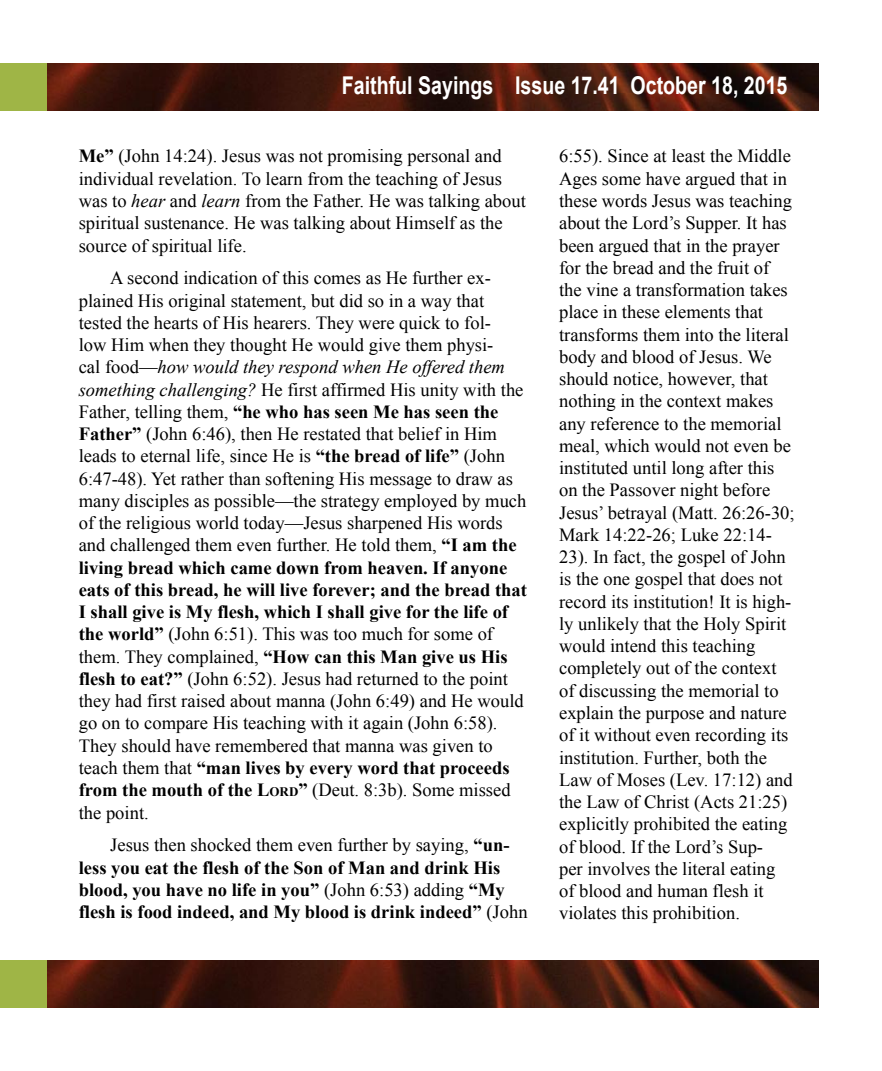
<style>
.page{position:relative;width:882px;height:1071px;background:#fff}
.page>*{position:absolute;margin:0;border:0;box-sizing:border-box;transform-origin:0 0}
.t1{font:700 24.5px "Arial";color:#fff;scale:.8 1}
.t2{font:18.55px/22.2px "Times New Roman";color:#000}
.t3{font:700 18.55px/22.2px "Times New Roman";color:#000}
.s1{font-weight:700}
.s2{font-style:italic}
.s3{font-weight:700;font-size:12.95px}
.s4{font-weight:400}
</style>
<div class="page">
<div style="left:0;top:63px;width:62px;height:47px;background:#9fb546"></div>
<div style="left:0;top:961px;width:63px;height:47px;background:#9fb546"></div>
<img style="left:47px;top:961px;width:772px;height:47px">
<img style="left:47px;top:63px;width:772px;height:47px">
<h1 class="t1" style="left:342px;top:71px;width:558px">Faithful Sayings Issue 17.41 October 18, 2015</h1>
<p class="t2" style="left:79px;top:145px;width:449px"><span class="s1">Me”</span> (John 14:24). Jesus was not promising personal and individual revelation. To learn from the teaching of Jesus was to <span class="s2">hear</span> and <span class="s2">learn</span> from the Father. He was talking about spiritual sustenance. He was talking about Himself as the source of spiritual life.</p>
<p class="t2" style="left:79px;top:267px;width:450px;text-indent:32px">A second indication of this comes as He further ex&shy;plained His original statement, but did so in a way that tested the hearts of His hearers. They were quick to fol-<br>low Him when they thought He would give them physi-<br>cal food—<span class="s2">how would they respond when He offered them something challenging?</span> He first affirmed His unity with the Father, telling them, <span class="s1">“he who has seen Me has seen the Father”</span> (John 6:46), then He restated that belief in Him leads to eternal life, since He is <span class="s1">“the bread of life”</span> (John 6:47-48). Yet rather than softening His message to draw as many disciples as possible—the strategy employed by much of the religious world today—Jesus sharpened His words and challenged them even further. He told them, <span class="s1">“I am the living bread which came down from heaven. If anyone eats of this bread, he will live forever; and the bread that I shall give is My flesh, which I shall give for the life of the world”</span> (John 6:51). This was too much for some of them. They complained, <span class="s1">“How can this Man give us His flesh to eat?”</span> (John 6:52). Jesus had returned to the point they had first raised about manna (John 6:49) and He would go on to compare His teaching with it again (John 6:58).<br>They should have remembered that manna was given to teach them that <span class="s1">“man lives by every word that proceeds from the mouth of the L</span><span class="s3">ORD</span><span class="s1">”</span> (Deut. 8:3b). Some missed the point.</p>
<p class="t3" style="left:79px;top:834px;width:450px;text-indent:32px"><span class="s4">Jesus then shocked them even further by saying,</span> “un&shy;less you eat the flesh of the Son of Man and drink His blood, you have no life in you” <span class="s4">(John 6:53) adding</span> “My flesh is food indeed, and My blood is drink indeed” <span class="s4">(John</span></p>
<p class="t2" style="left:559px;top:145px;width:237px">6:55). Since at least the Middle<br>Ages some have argued that in these words Jesus was teaching about the Lord’s Supper. It has been argued that in the prayer for the bread and the fruit of the vine a transformation takes place in these elements that transforms them into the literal body and blood of Jesus. We should notice, however, that nothing in the context makes any reference to the memorial meal, which would not even be instituted until long after this on the Passover night before<br>Jesus’ betrayal (Matt. 26:26-30;<br>Mark 14:22-26; Luke 22:14-<br>23). In fact, the gospel of John is the one gospel that does not record its institution! It is high&shy;ly unlikely that the Holy Spirit would intend this teaching completely out of the context of discussing the memorial to explain the purpose and nature of it without even recording its institution. Further, both the<br>Law of Moses (Lev. 17:12) and the Law of Christ (Acts 21:25) explicitly prohibited the eating of blood. If the Lord’s Sup-<br>per involves the literal eating of blood and human flesh it violates this prohibition.</p>
</div>
